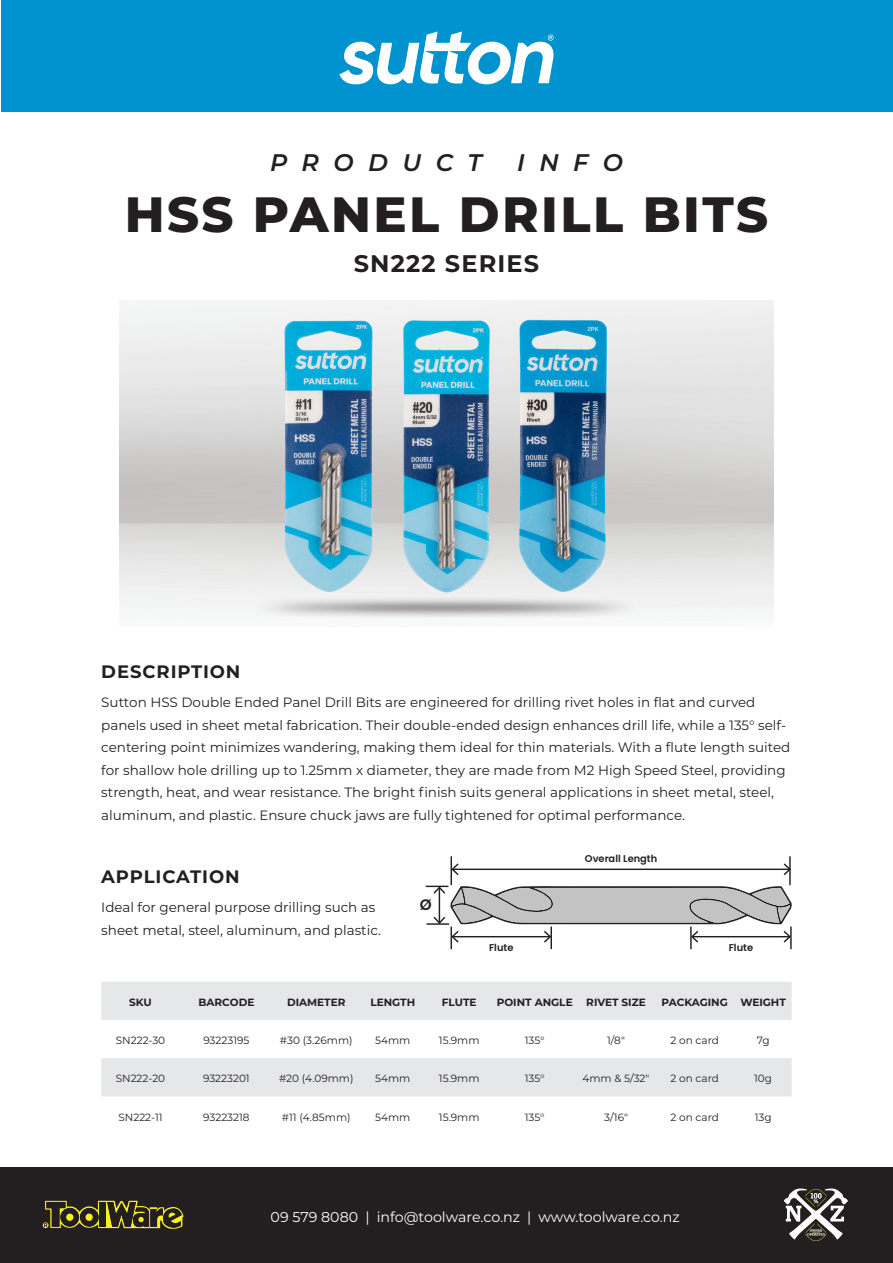
<style>
.page{position:relative;width:893px;height:1263px;background:#fff}
.page>*{position:absolute;margin:0;border:0;box-sizing:border-box;transform-origin:0 0}
.t1{font:800 49.5px "Montserrat";letter-spacing:.05em;color:#231f20}
.t2{font:italic 600 24px "Montserrat";letter-spacing:.6em;color:#231f20}
.t3{font:700 24px "Montserrat";letter-spacing:.05em;color:#231f20}
.t4{font:700 18px "Montserrat";letter-spacing:.05em;color:#231f20}
.t5{font:600 15.15px "Poppins";color:#231f20}
.t6{font:14.25px "Montserrat";color:#fff}
.Body_Text{font:13.5px/22.5px "Montserrat";color:#231f20}
.Body_Text-2{font:10.5px "Montserrat";color:#231f20}
.Paragraph_Style_1{font:700 10.5px "Montserrat";color:#231f20}
.t7{font:600 9.9px "Poppins";color:#231f20}
</style>
<div class="page">
<div style="left:0;top:1167px;width:893px;height:96px;background:#231f20"></div>
<svg style="left:43px;top:1200px;width:141px;height:29px"></svg>
<svg style="left:784px;top:1188px;width:64px;height:53px"></svg>
<div style="left:1px;top:1px;width:891px;height:111px;background:#0093d0"></div>
<svg style="left:339px;top:31px;width:215px;height:54px"></svg>
<svg style="left:426px;top:856px;width:366px;height:93px"></svg>
<img style="left:268px;top:316px;width:118px;height:281px">
<img style="left:386px;top:316px;width:116px;height:281px">
<img style="left:502px;top:316px;width:121px;height:281px">
<svg style="left:101px;top:981px;width:691px;height:115px;fill:#e6e7e9"></svg>
<p class="t2" style="left:270px;top:145px;width:213px">PRODUCT</p>
<p class="t2" style="left:517px;top:145px;width:107px">INFO</p>
<p class="t1" style="left:125px;top:178px;width:645px">HSS PANEL DRILL BITS</p>
<p class="t3" style="left:354px;top:246px;width:187px">SN222 SERIES</p>
<p class="t4" style="left:101px;top:658px;width:141px">DESCRIPTION</p>
<p class="Body_Text" style="left:101px;top:691px;width:690px">Sutton HSS Double Ended Panel Drill Bits are engineered for drilling rivet holes in flat and curved panels used in sheet metal fabrication. Their double-ended design enhances drill life, while a 135° self&shy;centering point minimizes wandering, making them ideal for thin materials. With a flute length suited for shallow hole drilling up to 1.25mm x diameter, they are made from M2 High Speed Steel, providing strength, heat, and wear resistance. The bright finish suits general applications in sheet metal, steel, aluminum, and plastic. Ensure chuck jaws are fully tightened for optimal performance.</p>
<p class="t4" style="left:101px;top:863px;width:140px">APPLICATION</p>
<p class="Body_Text" style="left:101px;top:896px;width:281px">Ideal for general purpose drilling such as sheet metal, steel, aluminum, and plastic.</p>
<p class="t5" style="left:420px;top:896px;width:13px">Ø</p>
<p class="t7" style="left:585px;top:853px;width:74px">Overall Length</p>
<p class="t7" style="left:489px;top:941px;width:26px">Flute</p>
<p class="t7" style="left:729px;top:941px;width:26px">Flute</p>
<p class="Paragraph_Style_1" style="left:129px;top:994px;width:24px">SKU</p>
<p class="Paragraph_Style_1" style="left:198px;top:994px;width:57px">BARCODE</p>
<p class="Paragraph_Style_1" style="left:287px;top:994px;width:60px">DIAMETER</p>
<p class="Paragraph_Style_1" style="left:370px;top:994px;width:46px">LENGTH</p>
<p class="Paragraph_Style_1" style="left:442px;top:994px;width:36px">FLUTE</p>
<p class="Paragraph_Style_1" style="left:497px;top:994px;width:77px">POINT ANGLE</p>
<p class="Paragraph_Style_1" style="left:586px;top:994px;width:61px">RIVET SIZE</p>
<p class="Paragraph_Style_1" style="left:661px;top:994px;width:68px">PACKAGING</p>
<p class="Paragraph_Style_1" style="left:740px;top:994px;width:47px">WEIGHT</p>
<p class="Body_Text-2" style="left:116px;top:1033px;width:51px">SN222-30</p>
<p class="Body_Text-2" style="left:203px;top:1033px;width:48px">93223195</p>
<p class="Body_Text-2" style="left:280px;top:1033px;width:74px">#30 (3.26mm)</p>
<p class="Body_Text-2" style="left:375px;top:1033px;width:37px">54mm</p>
<p class="Body_Text-2" style="left:439px;top:1033px;width:42px">15.9mm</p>
<p class="Body_Text-2" style="left:525px;top:1033px;width:21px">135°</p>
<p class="Body_Text-2" style="left:607px;top:1033px;width:19px">1/8"</p>
<p class="Body_Text-2" style="left:670px;top:1033px;width:50px">2 on card</p>
<p class="Body_Text-2" style="left:757px;top:1033px;width:14px">7g</p>
<p class="Body_Text-2" style="left:116px;top:1071px;width:51px">SN222-20</p>
<p class="Body_Text-2" style="left:203px;top:1071px;width:48px">93223201</p>
<p class="Body_Text-2" style="left:279px;top:1071px;width:76px">#20 (4.09mm)</p>
<p class="Body_Text-2" style="left:375px;top:1071px;width:37px">54mm</p>
<p class="Body_Text-2" style="left:439px;top:1071px;width:42px">15.9mm</p>
<p class="Body_Text-2" style="left:525px;top:1071px;width:21px">135°</p>
<p class="Body_Text-2" style="left:583px;top:1071px;width:68px">4mm &amp; 5/32"</p>
<p class="Body_Text-2" style="left:670px;top:1071px;width:50px">2 on card</p>
<p class="Body_Text-2" style="left:754px;top:1071px;width:19px">10g</p>
<p class="Body_Text-2" style="left:118px;top:1110px;width:46px">SN222-11</p>
<p class="Body_Text-2" style="left:203px;top:1110px;width:48px">93223218</p>
<p class="Body_Text-2" style="left:282px;top:1110px;width:70px">#11 (4.85mm)</p>
<p class="Body_Text-2" style="left:375px;top:1110px;width:37px">54mm</p>
<p class="Body_Text-2" style="left:439px;top:1110px;width:42px">15.9mm</p>
<p class="Body_Text-2" style="left:525px;top:1110px;width:21px">135°</p>
<p class="Body_Text-2" style="left:604px;top:1110px;width:25px">3/16"</p>
<p class="Body_Text-2" style="left:670px;top:1110px;width:50px">2 on card</p>
<p class="Body_Text-2" style="left:755px;top:1110px;width:18px">13g</p>
<p class="t6" style="left:271px;top:1207px;width:411px">09 579 8080 | info@toolware.co.nz | www.toolware.co.nz</p>
</div>
